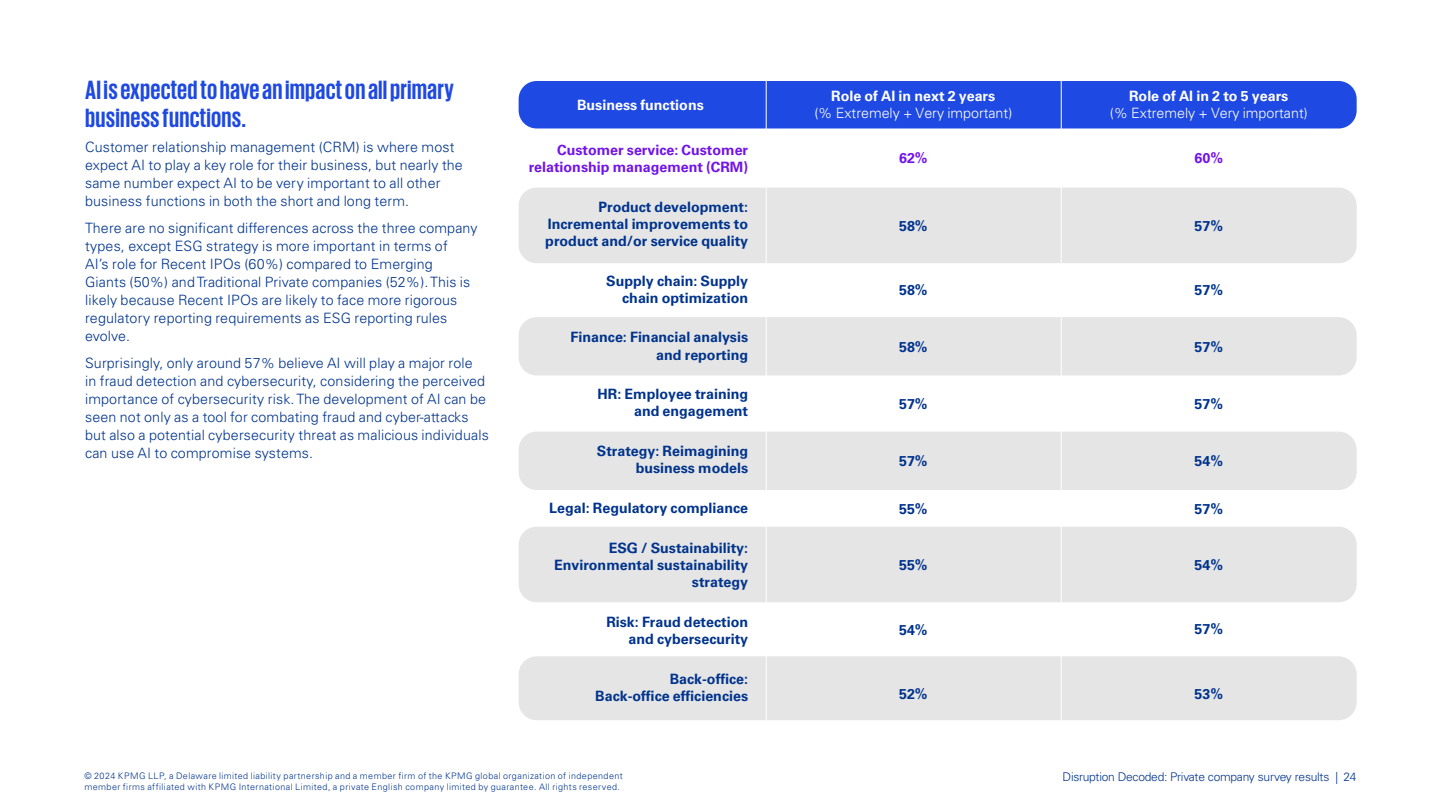
<style>
.page{position:relative;width:1441px;height:810px;background:#fff}
.page>*{position:absolute;margin:0;border:0;box-sizing:border-box;transform-origin:0 0}
.t1{font:700 27px/28.5px "KPMG";letter-spacing:.01em;color:#1e49e2}
.t2{font:300 14.25px/18px "Univers LT Std";letter-spacing:.01em;color:#00338d}
.t3{font:700 14.25px/17.1px "Univers LT Std";color:#00338d;text-align:right}
.t4{font:700 14.25px/17.1px "Univers LT Std";color:#7213ea;text-align:right}
.t5{font:700 14.25px "Univers LT Std";color:#fff}
.t6{font:300 14.25px "Univers LT Std";color:#fff}
.t7{font:300 12px "Univers LT Std";letter-spacing:-.02em;color:#00338d}
.t8{font:300 9px "Univers LT Std";letter-spacing:.045em;color:#00338d}
</style>
<div class="page">
<div style="left:518px;top:81px;width:838px;height:47px;background:#1e49e2;border-radius:18px"></div>
<div style="left:518px;top:188px;width:838px;height:75px;background:#e5e5e5;border-radius:18px"></div>
<div style="left:518px;top:317px;width:838px;height:58px;background:#e5e5e5;border-radius:18px"></div>
<div style="left:518px;top:432px;width:838px;height:58px;background:#e5e5e5;border-radius:18px"></div>
<div style="left:518px;top:527px;width:838px;height:75px;background:#e5e5e5;border-radius:18px"></div>
<div style="left:518px;top:656px;width:838px;height:64px;background:#e5e5e5;border-radius:18px"></div>
<hr style="left:765px;top:74px;width:1px;height:646px;background:#fff">
<hr style="left:1060px;top:74px;width:1px;height:646px;background:#fff">
<h1 class="t1" style="left:85px;top:75px;width:370px">AI is expected to have an impact on all primary business functions.</h1>
<p class="t2" style="left:85px;top:138px;width:379px">Customer relationship management (CRM) is where most expect AI to play a key role for their business, but nearly the same number expect AI to be very important to all other business functions in both the short and long term.</p>
<p class="t2" style="left:85px;top:219px;width:394px">There are no significant differences across the three company types, except ESG strategy is more important in terms of<br>AI’s role for Recent IPOs (60%) compared to Emerging<br>Giants (50%) and Traditional Private companies (52%). This is likely because Recent IPOs are likely to face more rigorous regulatory reporting requirements as ESG reporting rules evolve.</p>
<p class="t2" style="left:85px;top:354px;width:405px">Surprisingly, only around 57% believe AI will play a major role<br>in fraud detection and cybersecurity, considering the perceived importance of cybersecurity risk. The development of AI can be seen not only as a tool for combating fraud and cyber-attacks but also a potential cybersecurity threat as malicious individuals can use AI to compromise systems.</p>
<p class="t5" style="left:577px;top:97px;width:128px">Business functions</p>
<p class="t4" style="left:528px;top:141px;width:221px">Customer service: Customer relationship management (CRM)</p>
<p class="t3" style="left:545px;top:198px;width:204px;text-align:justify;text-indent:53px">Product development:<br>Incremental improvements to product and/or service quality</p>
<p class="t3" style="left:606px;top:272px;width:143px">Supply chain: Supply chain optimization</p>
<p class="t3" style="left:570px;top:329px;width:179px">Finance: Financial analysis and reporting</p>
<p class="t3" style="left:597px;top:386px;width:152px">HR: Employee training and engagement</p>
<p class="t3" style="left:596px;top:443px;width:153px">Strategy: Reimagining business models</p>
<p class="t3" style="left:549px;top:500px;width:200px">Legal: Regulatory compliance</p>
<p class="t3" style="left:554px;top:539px;width:195px">ESG / Sustainability:<br>Environmental sustainability strategy</p>
<p class="t3" style="left:606px;top:613px;width:143px">Risk: Fraud detection and cybersecurity</p>
<p class="t3" style="left:595px;top:670px;width:154px">Back-office:<br>Back-office efficiencies</p>
<p class="t5" style="left:831px;top:88px;width:165px">Role of AI in next 2 years</p>
<p class="t6" style="left:814px;top:105px;width:199px">(% Extremely + Very important)</p>
<p class="t4" style="left:899px;top:150px;width:30px">62%</p>
<p class="t3" style="left:899px;top:217px;width:30px">58%</p>
<p class="t3" style="left:899px;top:282px;width:30px">58%</p>
<p class="t3" style="left:899px;top:338px;width:30px">58%</p>
<p class="t3" style="left:899px;top:395px;width:30px">57%</p>
<p class="t3" style="left:899px;top:453px;width:30px">57%</p>
<p class="t3" style="left:899px;top:500px;width:30px">55%</p>
<p class="t3" style="left:899px;top:556px;width:30px">55%</p>
<p class="t3" style="left:899px;top:621px;width:30px">54%</p>
<p class="t3" style="left:899px;top:686px;width:30px">52%</p>
<p class="t5" style="left:1128px;top:88px;width:161px">Role of AI in 2 to 5 years</p>
<p class="t6" style="left:1109px;top:105px;width:199px">(% Extremely + Very important)</p>
<p class="t4" style="left:1194px;top:150px;width:30px">60%</p>
<p class="t3" style="left:1194px;top:217px;width:30px">57%</p>
<p class="t3" style="left:1194px;top:282px;width:30px">57%</p>
<p class="t3" style="left:1194px;top:338px;width:30px">57%</p>
<p class="t3" style="left:1194px;top:395px;width:30px">57%</p>
<p class="t3" style="left:1194px;top:453px;width:30px">54%</p>
<p class="t3" style="left:1194px;top:500px;width:30px">57%</p>
<p class="t3" style="left:1194px;top:556px;width:30px">54%</p>
<p class="t3" style="left:1194px;top:621px;width:30px">57%</p>
<p class="t3" style="left:1194px;top:686px;width:30px">53%</p>
<p class="t8" style="left:84px;top:771px;width:540px">© 2024 KPMG LLP, a Delaware limited liability partnership and a member firm of the KPMG global organization of independent</p>
<p class="t7" style="left:1062px;top:770px;width:295px">Disruption Decoded: Private company survey results | 24</p>
<p class="t8" style="left:84px;top:781px;width:537px">member firms affiliated with KPMG International Limited, a private English company limited by guarantee. All rights reserved.</p>
</div>
